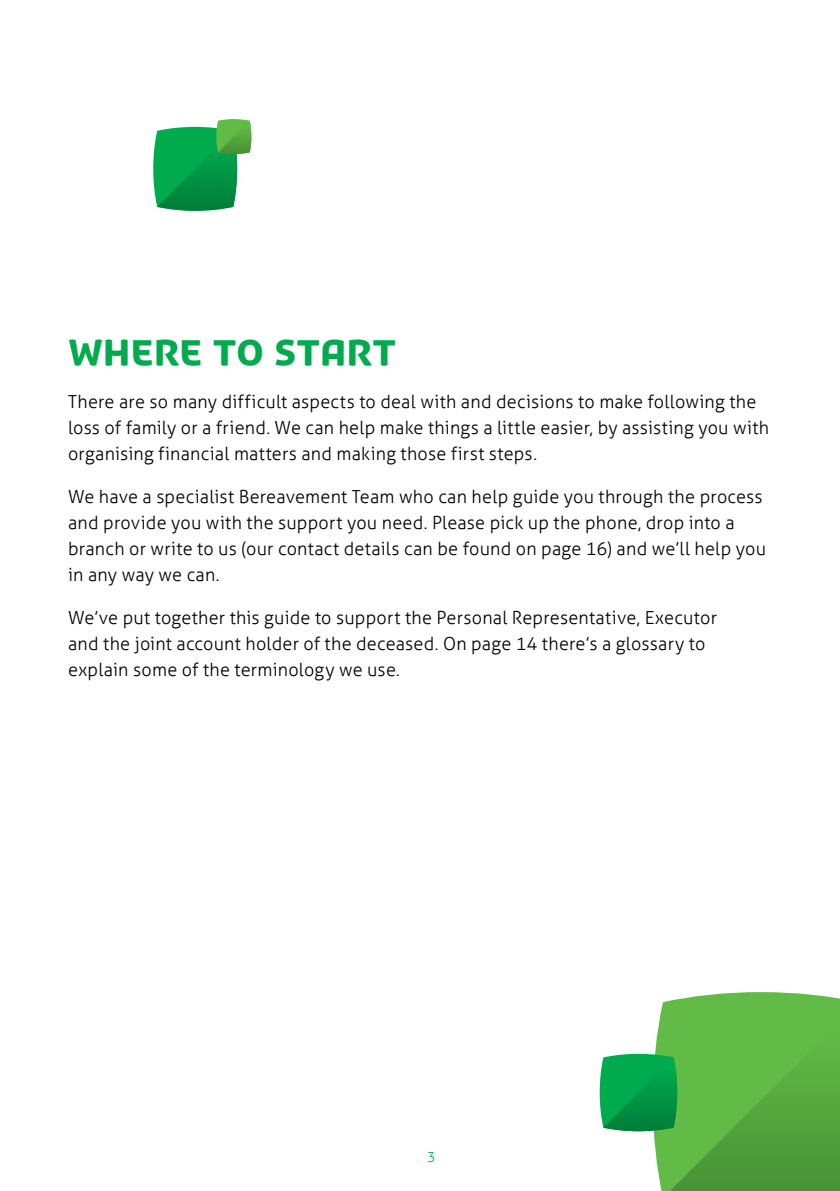
<style>
.page{position:relative;width:840px;height:1191px;background:#fff}
.page>*{position:absolute;margin:0;border:0;box-sizing:border-box;transform-origin:0 0}
.t1{font:48px "YBSG Headline";color:#00ab4e}
.t2{font:300 18px/26px "YBSG Aller";letter-spacing:.01em;color:#000}
.t3{font:300 14px "YBSG Aller";color:#00ab4e}
</style>
<div class="page">
<svg style="left:153px;top:119px;width:98px;height:92px"></svg>
<svg style="left:599px;top:992px;width:240px;height:199px"></svg>
<h1 class="t1" style="left:68px;top:328px;width:329px">WHERE TO START</h1>
<p class="t2" style="left:68px;top:389px;width:702px">There are so many difficult aspects to deal with and decisions to make following the loss of family or a friend. We can help make things a little easier, by assisting you with organising financial matters and making those first steps.</p>
<p class="t2" style="left:68px;top:484px;width:699px">We have a specialist Bereavement Team who can help guide you through the process and provide you with the support you need. Please pick up the phone, drop into a branch or write to us (our contact details can be found on page 16) and we’ll help you in any way we can.</p>
<p class="t2" style="left:68px;top:605px;width:650px">We’ve put together this guide to support the Personal Representative, Executor and the joint account holder of the deceased. On page 14 there’s a glossary to explain some of the terminology we use.</p>
<p class="t3" style="left:427px;top:1148px;width:10px">3</p>
</div>
